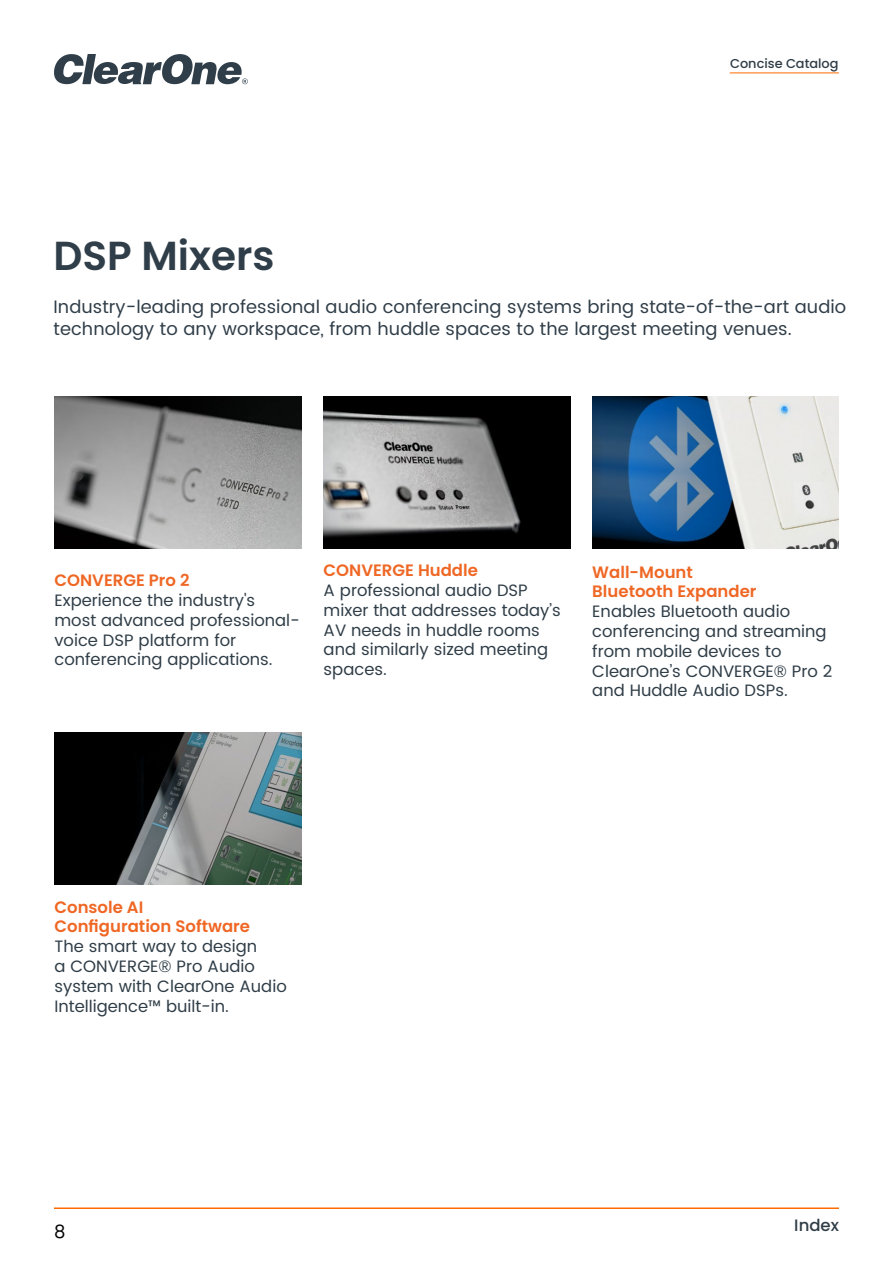
<style>
.page{position:relative;width:893px;height:1263px;background:#fff}
.page>*{position:absolute;margin:0;border:0;box-sizing:border-box;transform-origin:0 0}
.t1{font:600 40.5px "Poppins";color:#303e49}
.t2{font:18px/21.6px "Poppins";letter-spacing:.005em;color:#303e49}
.t3{font:18px "Poppins";color:#000}
.t4{font:16.5px/19.8px "Poppins";color:#2f3d47}
.t5{font:600 16.5px/19.8px "Poppins";color:#ef6724}
.t6{font:500 16.5px "Poppins";color:#2f3d47}
.t7{font:500 12.9px "Poppins";color:#2f3d47}
</style>
<div class="page">
<svg style="left:54px;top:54px;width:194px;height:30px"></svg>
<hr style="left:730px;top:73px;width:109px;height:1px;background:#ff6a00">
<hr style="left:54px;top:1207px;width:785px;height:2px;background:#ff6a00">
<img style="left:54px;top:396px;width:247px;height:152px">
<img style="left:324px;top:396px;width:246px;height:152px">
<img style="left:592px;top:396px;width:247px;height:152px">
<img style="left:54px;top:733px;width:247px;height:151px">
<p class="t7" style="left:730px;top:56px;width:110px">Concise Catalog</p>
<h1 class="t1" style="left:54px;top:232px;width:222px">DSP Mixers</h1>
<p class="t2" style="left:54px;top:296px;width:794px">Industry-leading professional audio conferencing systems bring state-of-the-art audio technology to any workspace, from huddle spaces to the largest meeting venues.</p>
<p class="t5" style="left:54px;top:570px;width:137px">CONVERGE Pro 2</p>
<p class="t4" style="left:54px;top:591px;width:247px">Experience the industry's most advanced professional&shy;voice DSP platform for conferencing applications.</p>
<p class="t5" style="left:324px;top:561px;width:156px">CONVERGE Huddle</p>
<p class="t4" style="left:324px;top:581px;width:239px">A professional audio DSP mixer that addresses today’s<br>AV needs in huddle rooms and similarly sized meeting spaces.</p>
<p class="t5" style="left:592px;top:562px;width:166px">Wall-Mount<br>Bluetooth Expander</p>
<p class="t4" style="left:592px;top:602px;width:242px">Enables Bluetooth audio conferencing and streaming from mobile devices to<br>ClearOne’s CONVERGE® Pro 2 and Huddle Audio DSPs.</p>
<p class="t5" style="left:54px;top:897px;width:197px">Console AI<br>Configuration Software</p>
<p class="t4" style="left:54px;top:937px;width:234px">The smart way to design<br>a CONVERGE® Pro Audio system with ClearOne Audio<br>Intelligence™ built-in.</p>
<p class="t3" style="left:54px;top:1218px;width:13px">8</p>
<p class="t6" style="left:794px;top:1216px;width:46px">Index</p>
</div>
